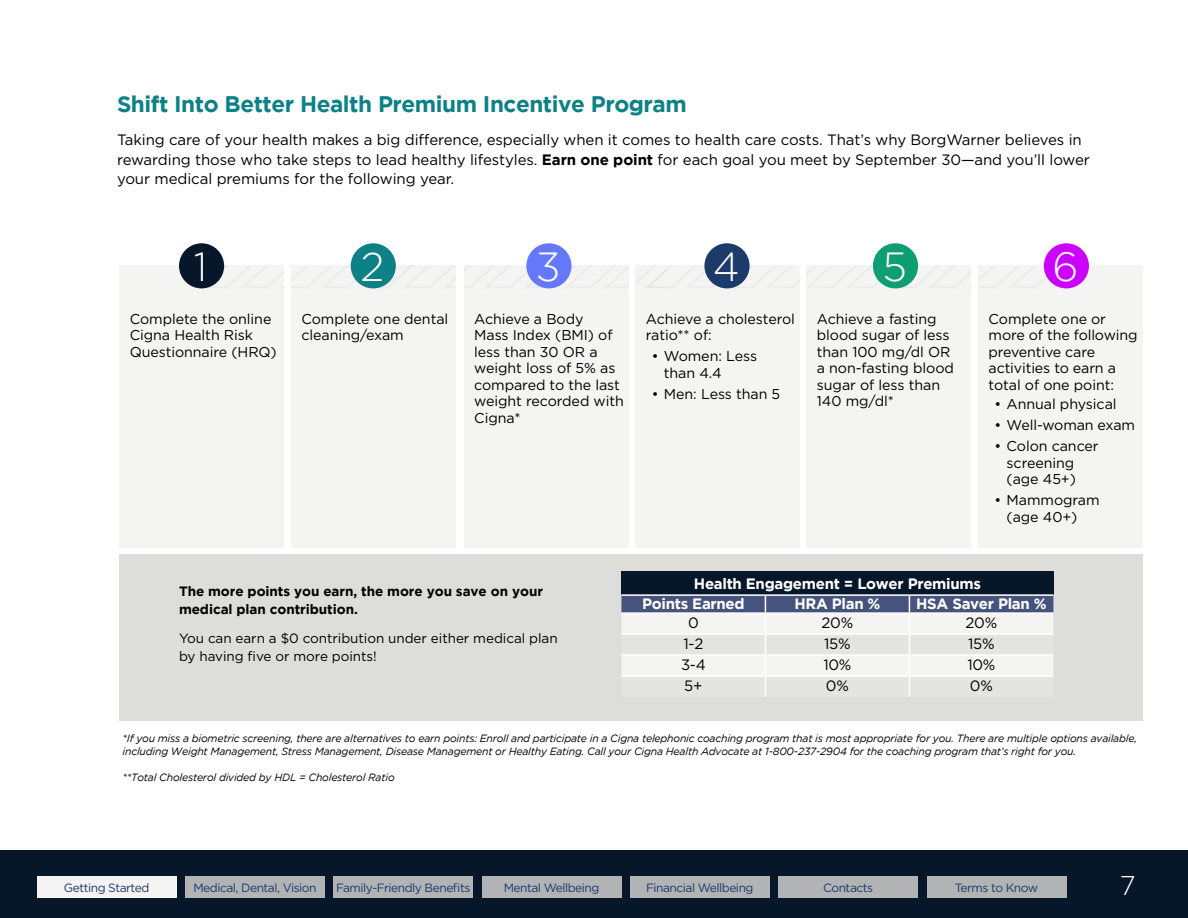
<style>
.page{position:relative;width:1188px;height:918px;background:#fff}
.page>*{position:absolute;margin:0;border:0;box-sizing:border-box;transform-origin:0 0}
.t1{font:300 40.5px "Gotham";color:#fff}
.t2{font:300 27px "Gotham";color:#fff}
.t3{font:700 22.5px "Gotham";letter-spacing:-.02em;color:#0e8187}
.t4{font:15px/19.5px "Gotham";letter-spacing:-.005em;color:#000}
.t5{font:700 15px/20.1px "Gotham";letter-spacing:-.02em;color:#fff}
.t6{font:14.25px/16.5px "Gotham";letter-spacing:-.005em;color:#000}
.t7{font:13.5px/18px "Gotham";letter-spacing:-.005em;color:#000}
.t8{font:700 13.5px/18px "Gotham";letter-spacing:-.005em;color:#000}
.t9{font:12px "Gotham";letter-spacing:-.04em;color:#1c3a6a}
.t10{font:italic 10.5px/13.5px "Gotham";letter-spacing:-.02em;color:#000}
.s1{font-weight:700}
</style>
<div class="page">
<div style="left:0;top:850px;width:1188px;height:68px;background:#051729"></div>
<svg style="left:206px;top:243px;width:856px;height:45px"></svg>
<div style="left:119px;top:266px;width:165px;height:282px;background:#f4f4f3"></div>
<div style="left:464px;top:266px;width:164px;height:282px;background:#f4f4f3"></div>
<div style="left:806px;top:266px;width:165px;height:282px;background:#f4f4f3"></div>
<div style="left:291px;top:266px;width:165px;height:282px;background:#f4f4f3"></div>
<div style="left:635px;top:266px;width:165px;height:282px;background:#f4f4f3"></div>
<div style="left:978px;top:266px;width:165px;height:282px;background:#f4f4f3"></div>
<div style="left:179px;top:243px;width:45px;height:45px;background:#051729;border-radius:50%"></div>
<div style="left:351px;top:243px;width:45px;height:45px;background:#0e8187;border-radius:50%"></div>
<div style="left:526px;top:243px;width:45px;height:45px;background:#6578fc;border-radius:50%"></div>
<div style="left:704px;top:243px;width:46px;height:45px;background:#1c3a6a;border-radius:50%"></div>
<div style="left:873px;top:243px;width:45px;height:45px;background:#0d9e71;border-radius:50%"></div>
<div style="left:1044px;top:243px;width:45px;height:45px;background:#c0f;border-radius:50%"></div>
<div style="left:119px;top:554px;width:1024px;height:166px;background:#ddddda"></div>
<div style="left:621px;top:572px;width:432px;height:23px;background:#051729"></div>
<hr style="left:621px;top:594px;width:144px;height:2px;background:#fff">
<hr style="left:765px;top:594px;width:144px;height:2px;background:#fff">
<hr style="left:909px;top:594px;width:144px;height:2px;background:#fff">
<svg style="left:621px;top:595px;width:432px;height:102px"></svg>
<div style="left:333px;top:876px;width:140px;height:22px;background:#b1b3b5"></div>
<div style="left:185px;top:876px;width:140px;height:22px;background:#b1b3b5"></div>
<div style="left:37px;top:876px;width:140px;height:22px;background:#f4f4f3"></div>
<div style="left:927px;top:876px;width:139px;height:22px;background:#b1b3b5"></div>
<div style="left:778px;top:876px;width:140px;height:22px;background:#b1b3b5"></div>
<div style="left:630px;top:876px;width:140px;height:22px;background:#b1b3b5"></div>
<div style="left:482px;top:876px;width:139px;height:22px;background:#b1b3b5"></div>
<h3 class="t3" style="left:117px;top:91px;width:571px">Shift Into Better Health Premium Incentive Program</h3>
<p class="t4" style="left:117px;top:130px;width:974px">Taking care of your health makes a big difference, especially when it comes to health care costs. That’s why BorgWarner believes in rewarding those who take steps to lead healthy lifestyles. <span class="s1">Earn one point</span> for each goal you meet by September 30—and you’ll lower your medical premiums for the following year.</p>
<h1 class="t1" style="left:194px;top:244px;width:15px">1</h1>
<h1 class="t1" style="left:360px;top:244px;width:25px">2</h1>
<h1 class="t1" style="left:536px;top:244px;width:26px">3</h1>
<h1 class="t1" style="left:713px;top:244px;width:28px">4</h1>
<h1 class="t1" style="left:882px;top:244px;width:26px">5</h1>
<h1 class="t1" style="left:1053px;top:244px;width:28px">6</h1>
<p class="t6" style="left:130px;top:310px;width:148px">Complete the online<br>Cigna Health Risk<br>Questionnaire (HRQ)</p>
<p class="t6" style="left:474px;top:310px;width:151px">Achieve a Body<br>Mass Index (BMI) of less than 30 OR a weight loss of 5% as compared to the last weight recorded with<br>Cigna*</p>
<p class="t6" style="left:817px;top:310px;width:139px">Achieve a fasting blood sugar of less than 100 mg/dl OR a non-fasting blood sugar of less than<br>140 mg/dl*</p>
<p class="t6" style="left:301px;top:310px;width:148px">Complete one dental cleaning/exam</p>
<p class="t6" style="left:646px;top:310px;width:151px">Achieve a cholesterol ratio** of:</p>
<p class="t6" style="left:664px;top:348px;width:95px;text-indent:-12px">• Women: Less than 4.4</p>
<p class="t6" style="left:652px;top:385px;width:130px">• Men: Less than 5</p>
<p class="t6" style="left:989px;top:310px;width:150px">Complete one or more of the following preventive care activities to earn a total of one point:</p>
<p class="t6" style="left:995px;top:396px;width:124px">• Annual physical</p>
<p class="t6" style="left:995px;top:417px;width:142px">• Well-woman exam</p>
<p class="t6" style="left:1007px;top:438px;width:94px;text-indent:-12px">• Colon cancer screening (age 45+)</p>
<p class="t6" style="left:1007px;top:492px;width:95px;text-indent:-12px">• Mammogram (age 40+)</p>
<p class="t8" style="left:179px;top:582px;width:365px">The more points you earn, the more you save on your medical plan contribution.</p>
<p class="t7" style="left:179px;top:629px;width:380px">You can earn a $0 contribution under either medical plan by having five or more points!</p>
<p class="t5" style="left:642px;top:573px;width:340px;text-indent:52px">Health Engagement = Lower Premiums<br>Points Earned</p>
<p class="t5" style="left:794px;top:593px;width:88px">HRA Plan %</p>
<p class="t5" style="left:916px;top:593px;width:132px">HSA Saver Plan %</p>
<p class="t4" style="left:688px;top:613px;width:12px">0</p>
<p class="t4" style="left:822px;top:613px;width:33px">20%</p>
<p class="t4" style="left:966px;top:613px;width:33px">20%</p>
<p class="t4" style="left:684px;top:634px;width:21px">1-2</p>
<p class="t4" style="left:824px;top:634px;width:28px">15%</p>
<p class="t4" style="left:968px;top:634px;width:28px">15%</p>
<p class="t4" style="left:681px;top:655px;width:26px">3-4</p>
<p class="t4" style="left:823px;top:655px;width:30px">10%</p>
<p class="t4" style="left:967px;top:655px;width:30px">10%</p>
<p class="t4" style="left:684px;top:676px;width:20px">5+</p>
<p class="t4" style="left:826px;top:676px;width:24px">0%</p>
<p class="t4" style="left:970px;top:676px;width:24px">0%</p>
<p class="t10" style="left:123px;top:731px;width:1016px">*If you miss a biometric screening, there are alternatives to earn points: Enroll and participate in a Cigna telephonic coaching program that is most appropriate for you. There are multiple options available, including Weight Management, Stress Management, Disease Management or Healthy Eating. Call your Cigna Health Advocate at 1-800-237-2904 for the coaching program that’s right for you.</p>
<p class="t10" style="left:123px;top:770px;width:274px">**Total Cholesterol divided by HDL = Cholesterol Ratio</p>
<p class="t9" style="left:64px;top:880px;width:87px">Getting Started</p>
<p class="t9" style="left:193px;top:880px;width:125px">Medical, Dental, Vision</p>
<p class="t9" style="left:336px;top:880px;width:136px">Family-Friendly Benefits</p>
<p class="t9" style="left:504px;top:880px;width:97px">Mental Wellbeing</p>
<p class="t9" style="left:646px;top:880px;width:109px">Financial Wellbeing</p>
<p class="t9" style="left:823px;top:880px;width:51px">Contacts</p>
<p class="t9" style="left:955px;top:880px;width:85px">Terms to Know</p>
<h2 class="t2" style="left:1120px;top:871px;width:17px">7</h2>
</div>
